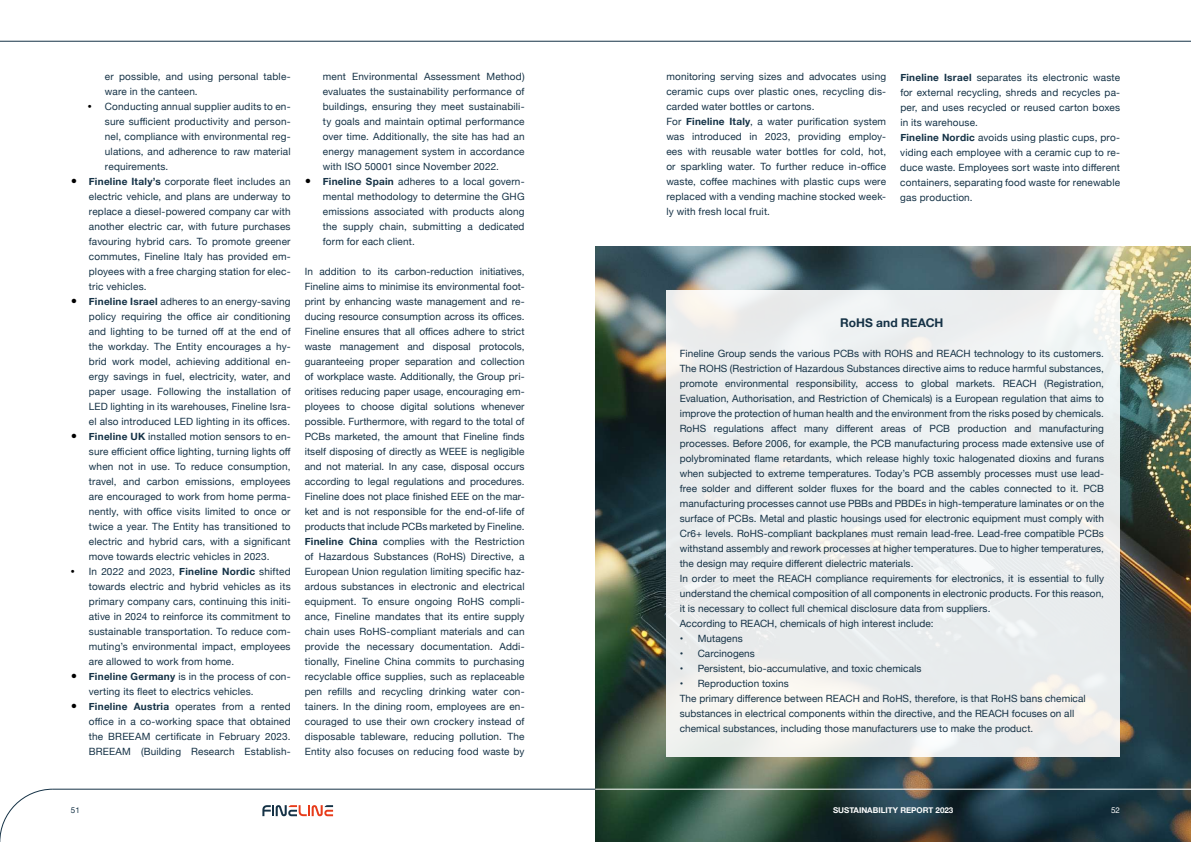
<style>
.page{position:relative;width:1191px;height:842px;background:#fff}
.page>*{position:absolute;margin:0;border:0;box-sizing:border-box;transform-origin:0 0}
.t1{font:700 12px "Helvetica Neue";color:#153246}
.t2{font:10px/15px "Helvetica Neue";letter-spacing:.01em;color:#153246;text-align:justify}
.t3{font:700 8px "Helvetica Neue";color:#fff}
.t4{font:8px "Helvetica Neue";color:#153246}
.t5{font:8px "Helvetica Neue";color:#fff}
.s1{font-family:"Myriad Pro";font-size:14px;color:#000}
.s2{font-family:"Inter";font-size:14px;color:#000}
.s3{font-weight:700}
</style>
<div class="page">
<svg style="left:262px;top:805px;width:71px;height:11px"></svg>
<hr style="left:53px;top:789px;width:1138px;height:1px;background:#153246">
<svg style="left:0;top:789px;width:53px;height:53px"></svg>
<img style="left:595px;top:247px;width:596px;height:595px">
<svg style="left:666px;top:291px;width:454px;height:466px;fill:#eaeeee"></svg>
<hr style="left:595px;top:789px;width:596px;height:1px;background:#fff">
<hr style="left:0;top:41px;width:1191px;height:1px;background:#153246">
<p class="t2" style="left:105px;top:70px;width:187px">er possible, and using personal table&shy;ware in the canteen.</p>
<p class="t2" style="left:105px;top:100px;width:187px;text-indent:-17px"><span class="s1">•</span> Conducting annual supplier audits to en&shy;sure sufficient productivity and person&shy;nel, compliance with environmental reg&shy;ulations, and adherence to raw material requirements.</p>
<p class="t2" style="left:89px;top:175px;width:203px;text-indent:-18px"><span class="s2">•</span> <span class="s3">Fineline Italy’s</span> corporate fleet includes an electric vehicle, and plans are underway to replace a diesel-powered company car with another electric car, with future purchases favouring hybrid cars. To promote greener commutes, Fineline Italy has provided em&shy;ployees with a free charging station for elec&shy;tric vehicles.</p>
<p class="t2" style="left:89px;top:295px;width:203px;text-indent:-18px"><span class="s2">•</span> <span class="s3">Fineline Israel</span> adheres to an energy-saving policy requiring the office air conditioning and lighting to be turned off at the end of the workday. The Entity encourages a hy&shy;brid work model, achieving additional en&shy;ergy savings in fuel, electricity, water, and paper usage. Following the installation of LED lighting in its warehouses, Fineline Isra&shy;el also introduced LED lighting in its offices.</p>
<p class="t2" style="left:89px;top:430px;width:203px;text-indent:-18px"><span class="s2">•</span> <span class="s3">Fineline UK</span> installed motion sensors to en&shy;sure efficient office lighting, turning lights off when not in use. To reduce consumption, travel, and carbon emissions, employees are encouraged to work from home perma&shy;nently, with office visits limited to once or twice a year. The Entity has transitioned to electric and hybrid cars, with a significant move towards electric vehicles in 2023.</p>
<p class="t2" style="left:89px;top:565px;width:203px;text-indent:-18px"><span class="s1">•</span> In 2022 and 2023, <span class="s3">Fineline Nordic</span> shifted towards electric and hybrid vehicles as its primary company cars, continuing this initi&shy;ative in 2024 to reinforce its commitment to sustainable transportation. To reduce com&shy;muting’s environmental impact, employees are allowed to work from home.</p>
<p class="t2" style="left:89px;top:670px;width:203px;text-indent:-18px"><span class="s2">•</span> <span class="s3">Fineline Germany</span> is in the process of con&shy;verting its fleet to electrics vehicles.</p>
<p class="t2" style="left:89px;top:700px;width:203px;text-indent:-18px"><span class="s2">•</span> <span class="s3">Fineline Austria</span> operates from a rented office in a co-working space that obtained the BREEAM certificate in February 2023.<br>BREEAM (Building Research Establish-</p>
<p class="t2" style="left:323px;top:70px;width:203px">ment Environmental Assessment Method) evaluates the sustainability performance of buildings, ensuring they meet sustainabili&shy;ty goals and maintain optimal performance over time. Additionally, the site has had an energy management system in accordance with ISO 50001 since November 2022.</p>
<p class="t2" style="left:323px;top:175px;width:203px;text-indent:-18px"><span class="s2">•</span> <span class="s3">Fineline Spain</span> adheres to a local govern&shy;mental methodology to determine the GHG emissions associated with products along the supply chain, submitting a dedicated form for each client.</p>
<p class="t2" style="left:305px;top:265px;width:221px">In addition to its carbon-reduction initiatives, Fineline aims to minimise its environmental foot&shy;print by enhancing waste management and re&shy;ducing resource consumption across its offices.<br>Fineline ensures that all offices adhere to strict waste management and disposal protocols, guaranteeing proper separation and collection of workplace waste. Additionally, the Group pri&shy;oritises reducing paper usage, encouraging em&shy;ployees to choose digital solutions whenever possible. Furthermore, with regard to the total of PCBs marketed, the amount that Fineline finds itself disposing of directly as WEEE is negligible and not material. In any case, disposal occurs according to legal regulations and procedures.<br>Fineline does not place finished EEE on the mar&shy;ket and is not responsible for the end-of-life of products that include PCBs marketed by Fineline.<br><span class="s3">Fineline China</span> complies with the Restriction of Hazardous Substances (RoHS) Directive, a European Union regulation limiting specific haz&shy;ardous substances in electronic and electrical equipment. To ensure ongoing RoHS compli&shy;ance, Fineline mandates that its entire supply chain uses RoHS-compliant materials and can provide the necessary documentation. Addi&shy;tionally, Fineline China commits to purchasing recyclable office supplies, such as replaceable pen refills and recycling drinking water con&shy;tainers. In the dining room, employees are en&shy;couraged to use their own crockery instead of disposable tableware, reducing pollution. The Entity also focuses on reducing food waste by</p>
<p class="t4" style="left:71px;top:804px;width:10px">51</p>
<p class="t2" style="left:666px;top:70px;width:221px;text-align:left">monitoring serving sizes and advocates using ceramic cups over plastic ones, recycling dis&shy;carded water bottles or cartons.<br>For <span class="s3">Fineline Italy</span>, a water purification system was introduced in 2023, providing employ&shy;ees with reusable water bottles for cold, hot, or sparkling water. To further reduce in-office waste, coffee machines with plastic cups were replaced with a vending machine stocked week&shy;ly with fresh local fruit.</p>
<p class="t2" style="left:900px;top:70px;width:221px;text-align:left"><span class="s3">Fineline Israel</span> separates its electronic waste for external recycling, shreds and recycles pa&shy;per, and uses recycled or reused carton boxes in its warehouse.<br><span class="s3">Fineline Nordic</span> avoids using plastic cups, pro&shy;viding each employee with a ceramic cup to re&shy;duce waste. Employees sort waste into different containers, separating food waste for renewable gas production.</p>
<p class="t1" style="left:840px;top:313px;width:105px">RoHS and REACH</p>
<p class="t2" style="left:679px;top:347px;width:426px;text-align:left">Fineline Group sends the various PCBs with ROHS and REACH technology to its customers.<br>The ROHS (Restriction of Hazardous Substances directive aims to reduce harmful substances, promote environmental responsibility, access to global markets. REACH (Registration, Evaluation, Authorisation, and Restriction of Chemicals) is a European regulation that aims to improve the protection of human health and the environment from the risks posed by chemicals.<br>RoHS regulations affect many different areas of PCB production and manufacturing processes. Before 2006, for example, the PCB manufacturing process made extensive use of polybrominated flame retardants, which release highly toxic halogenated dioxins and furans when subjected to extreme temperatures. Today’s PCB assembly processes must use lead&shy;free solder and different solder fluxes for the board and the cables connected to it. PCB manufacturing processes cannot use PBBs and PBDEs in high-temperature laminates or on the surface of PCBs. Metal and plastic housings used for electronic equipment must comply with Cr6+ levels. RoHS-compliant backplanes must remain lead-free. Lead-free compatible PCBs withstand assembly and rework processes at higher temperatures. Due to higher temperatures, the design may require different dielectric materials.<br>In order to meet the REACH compliance requirements for electronics, it is essential to fully understand the chemical composition of all components in electronic products. For this reason, it is necessary to collect full chemical disclosure data from suppliers.<br>According to REACH, chemicals of high interest include:</p>
<p class="t2" style="left:679px;top:632px;width:64px">• Mutagens</p>
<p class="t2" style="left:679px;top:647px;width:77px">• Carcinogens</p>
<p class="t2" style="left:679px;top:662px;width:243px">• Persistent, bio-accumulative, and toxic chemicals</p>
<p class="t2" style="left:679px;top:677px;width:407px;text-align:left">• Reproduction toxins<br>The primary difference between REACH and RoHS, therefore, is that RoHS bans chemical substances in electrical components within the directive, and the REACH focuses on all chemical substances, including those manufacturers use to make the product.</p>
<p class="t3" style="left:833px;top:804px;width:122px">SUSTAINABILITY REPORT 2023</p>
<p class="t5" style="left:1111px;top:804px;width:10px">52</p>
</div>
